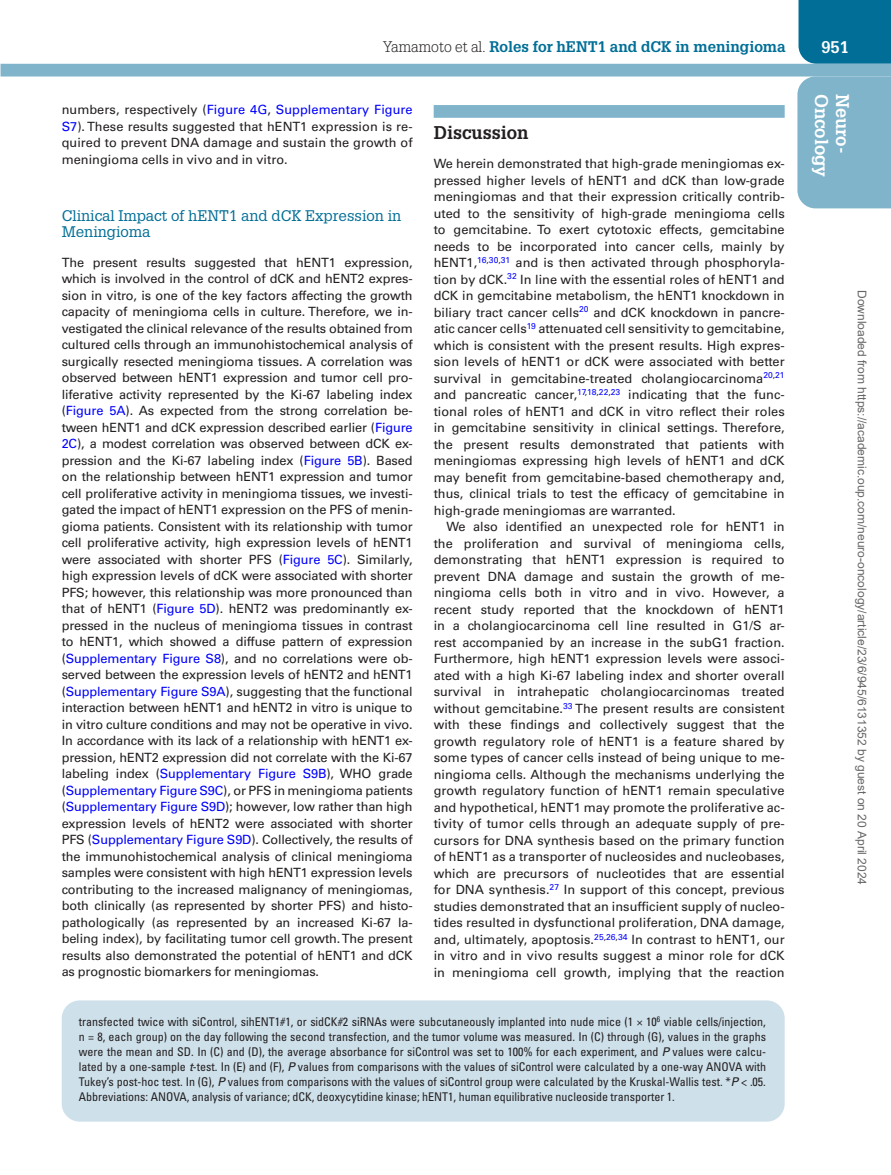
<style>
.page{position:relative;width:891px;height:1175px;background:#fff}
.page>*{position:absolute;margin:0;border:0;box-sizing:border-box;transform-origin:0 0}
.t1{font:700 18px "Glypha LT Std";color:#fff}
.t2{font:700 18px "Glypha LT Std";color:#231f20}
.t3{font:700 16.5px "Glypha LT Std";color:#fff}
.t4{font:15px/16.5px "Glypha LT Std";color:#006e96}
.t5{font:700 15px "Glypha LT Std";color:#006e96}
.t6{font:12.75px/16.5px "Univers LT Std";letter-spacing:.005em;color:#231f20;text-align:justify}
.t7{font:condensed 12px/15px "Univers LT Std";color:#231f20;text-align:justify}
.t8{font:12px "Arial";color:#666}
.s1{font-weight:300;color:#231f20}
.s2{color:#00f}
.s3{font-style:italic;font-stretch:normal}
</style>
<div class="page">
<div style="left:799px;top:0;width:92px;height:64px;background:#006e96"></div>
<div style="left:1px;top:64px;width:890px;height:12px;background:#7fb4ca"></div>
<div style="left:797px;top:76px;width:94px;height:132px;background:#7fb4ca"></div>
<div style="left:434px;top:105px;width:351px;height:13px;background:#7fb4ca"></div>
<div style="left:70px;top:1005px;width:706px;height:103px;background:#cee0ea"></div>
<div style="left:62px;top:1000px;width:723px;height:121px;border:13px solid #cee0ea;border-radius:12px"></div>
<p class="t5" style="left:383px;top:37px;width:404px"><span class="s1">Yamamoto et al.</span> Roles for hENT1 and dCK in meningioma</p>
<p class="t3" style="left:821px;top:37px;width:29px">951</p>
<h1 class="t1" style="left:833px;top:94px;width:85px;rotate:90deg">Oncology</h1>
<h1 class="t1" style="left:854px;top:94px;width:61px;rotate:90deg">Neuro-</h1>
<p class="t6" style="left:62px;top:102px;width:352px">numbers, respectively (<span class="s2">Figure 4G</span>, <span class="s2">Supplementary Figure S7</span>). These results suggested that hENT1 expression is re&shy;quired to prevent DNA damage and sustain the growth of meningioma cells in vivo and in vitro.</p>
<h1 class="t2" style="left:434px;top:121px;width:96px">Discussion</h1>
<p class="t6" style="left:434px;top:155px;width:353px">We herein demonstrated that high-grade meningiomas ex&shy;pressed higher levels of hENT1 and dCK than low-grade meningiomas and that their expression critically contrib&shy;uted to the sensitivity of high-grade meningioma cells to gemcitabine. To exert cytotoxic effects, gemcitabine needs to be incorporated into cancer cells, mainly by hENT1,<sup>16</sup><sup>,</sup><sup>30</sup><sup>,</sup><sup>31</sup> and is then activated through phosphoryla&shy;tion by dCK.<sup>32</sup> In line with the essential roles of hENT1 and dCK in gemcitabine metabolism, the hENT1 knockdown in biliary tract cancer cells<sup>20</sup> and dCK knockdown in pancre&shy;atic cancer cells<sup>19</sup> attenuated cell sensitivity to gemcitabine, which is consistent with the present results. High expres&shy;sion levels of hENT1 or dCK were associated with better survival in gemcitabine-treated cholangiocarcinoma<sup>20</sup><sup>,</sup><sup>21 </sup>and pancreatic cancer,<sup>17</sup><sup>,</sup><sup>18</sup><sup>,</sup><sup>22</sup><sup>,</sup><sup>23</sup> indicating that the func&shy;tional roles of hENT1 and dCK in vitro reflect their roles in gemcitabine sensitivity in clinical settings. Therefore, the present results demonstrated that patients with meningiomas expressing high levels of hENT1 and dCK may benefit from gemcitabine-based chemotherapy and, thus, clinical trials to test the efficacy of gemcitabine in high-grade meningiomas are warranted.</p>
<p class="t6" style="left:434px;top:518px;width:353px;text-indent:13px">We also identified an unexpected role for hENT1 in the proliferation and survival of meningioma cells, demonstrating that hENT1 expression is required to prevent DNA damage and sustain the growth of me&shy;ningioma cells both in vitro and in vivo. However, a recent study reported that the knockdown of hENT1 in a cholangiocarcinoma cell line resulted in G1/S ar&shy;rest accompanied by an increase in the subG1 fraction.<br>Furthermore, high hENT1 expression levels were associ&shy;ated with a high Ki-67 labeling index and shorter overall survival in intrahepatic cholangiocarcinomas treated without gemcitabine.<sup>33</sup> The present results are consistent with these findings and collectively suggest that the growth regulatory role of hENT1 is a feature shared by some types of cancer cells instead of being unique to me&shy;ningioma cells. Although the mechanisms underlying the growth regulatory function of hENT1 remain speculative and hypothetical, hENT1 may promote the proliferative ac&shy;tivity of tumor cells through an adequate supply of pre&shy;cursors for DNA synthesis based on the primary function of hENT1 as a transporter of nucleosides and nucleobases, which are precursors of nucleotides that are essential for DNA synthesis.<sup>27</sup> In support of this concept, previous studies demonstrated that an insufficient supply of nucleo&shy;tides resulted in dysfunctional proliferation, DNA damage, and, ultimately, apoptosis.<sup>25</sup><sup>,</sup><sup>26</sup><sup>,</sup><sup>34</sup> In contrast to hENT1, our in vitro and in vivo results suggest a minor role for dCK in meningioma cell growth, implying that the reaction</p>
<p class="t7" style="left:79px;top:1014px;width:689px">transfected twice with siControl, sihENT1#1, or sidCK#2 siRNAs were subcutaneously implanted into nude mice (1 × 10<sup>6</sup> viable cells/injection, n = 8, each group) on the day following the second transfection, and the tumor volume was measured. In (C) through (G), values in the graphs were the mean and SD. In (C) and (D), the average absorbance for siControl was set to 100% for each experiment, and <span class="s3">P</span> values were calcu&shy;lated by a one-sample <span class="s3">t</span>-test. In (E) and (F), <span class="s3">P</span> values from comparisons with the values of siControl were calculated by a one-way ANOVA with Tukey’s post-hoc test. In (G), <span class="s3">P</span> values from comparisons with the values of siControl group were calculated by the Kruskal-Wallis test. *<span class="s3">P</span> &lt; .05.<br>Abbreviations: ANOVA, analysis of variance; dCK, deoxycytidine kinase; hENT1, human equilibrative nucleoside transporter 1.</p>
<p class="t4" style="left:62px;top:207px;width:341px">Clinical Impact of hENT1 and dCK Expression in<br>Meningioma</p>
<p class="t6" style="left:62px;top:254px;width:353px">The present results suggested that hENT1 expression, which is involved in the control of dCK and hENT2 expres&shy;sion in vitro, is one of the key factors affecting the growth capacity of meningioma cells in culture. Therefore, we in&shy;vestigated the clinical relevance of the results obtained from cultured cells through an immunohistochemical analysis of surgically resected meningioma tissues. A correlation was observed between hENT1 expression and tumor cell pro&shy;liferative activity represented by the Ki-67 labeling index (<span class="s2">Figure 5A</span>). As expected from the strong correlation be&shy;tween hENT1 and dCK expression described earlier (<span class="s2">Figure 2C</span>), a modest correlation was observed between dCK ex&shy;pression and the Ki-67 labeling index (<span class="s2">Figure 5B</span>). Based on the relationship between hENT1 expression and tumor cell proliferative activity in meningioma tissues, we investi&shy;gated the impact of hENT1 expression on the PFS of menin&shy;gioma patients. Consistent with its relationship with tumor cell proliferative activity, high expression levels of hENT1 were associated with shorter PFS (<span class="s2">Figure 5C</span>). Similarly, high expression levels of dCK were associated with shorter PFS; however, this relationship was more pronounced than that of hENT1 (<span class="s2">Figure 5D</span>). hENT2 was predominantly ex&shy;pressed in the nucleus of meningioma tissues in contrast to hENT1, which showed a diffuse pattern of expression (<span class="s2">Supplementary Figure S8</span>), and no correlations were ob&shy;served between the expression levels of hENT2 and hENT1 (<span class="s2">Supplementary Figure S9A</span>), suggesting that the functional interaction between hENT1 and hENT2 in vitro is unique to in vitro culture conditions and may not be operative in vivo.<br>In accordance with its lack of a relationship with hENT1 ex&shy;pression, hENT2 expression did not correlate with the Ki-67 labeling index (<span class="s2">Supplementary Figure S9B</span>), WHO grade (<span class="s2">Supplementary Figure S9C</span>), or PFS in meningioma patients (<span class="s2">Supplementary Figure S9D</span>); however, low rather than high expression levels of hENT2 were associated with shorter PFS (<span class="s2">Supplementary Figure S9D</span>). Collectively, the results of the immunohistochemical analysis of clinical meningioma samples were consistent with high hENT1 expression levels contributing to the increased malignancy of meningiomas, both clinically (as represented by shorter PFS) and histo&shy;pathologically (as represented by an increased Ki-67 la&shy;beling index), by facilitating tumor cell growth. The present results also demonstrated the potential of hENT1 and dCK as prognostic biomarkers for meningiomas.</p>
<p class="t8" style="left:866px;top:290px;width:596px;rotate:90deg">Downloaded from https://academic.oup.com/neuro-oncology/article/23/6/945/6131352 by guest on 20 April 2024</p>
</div>
